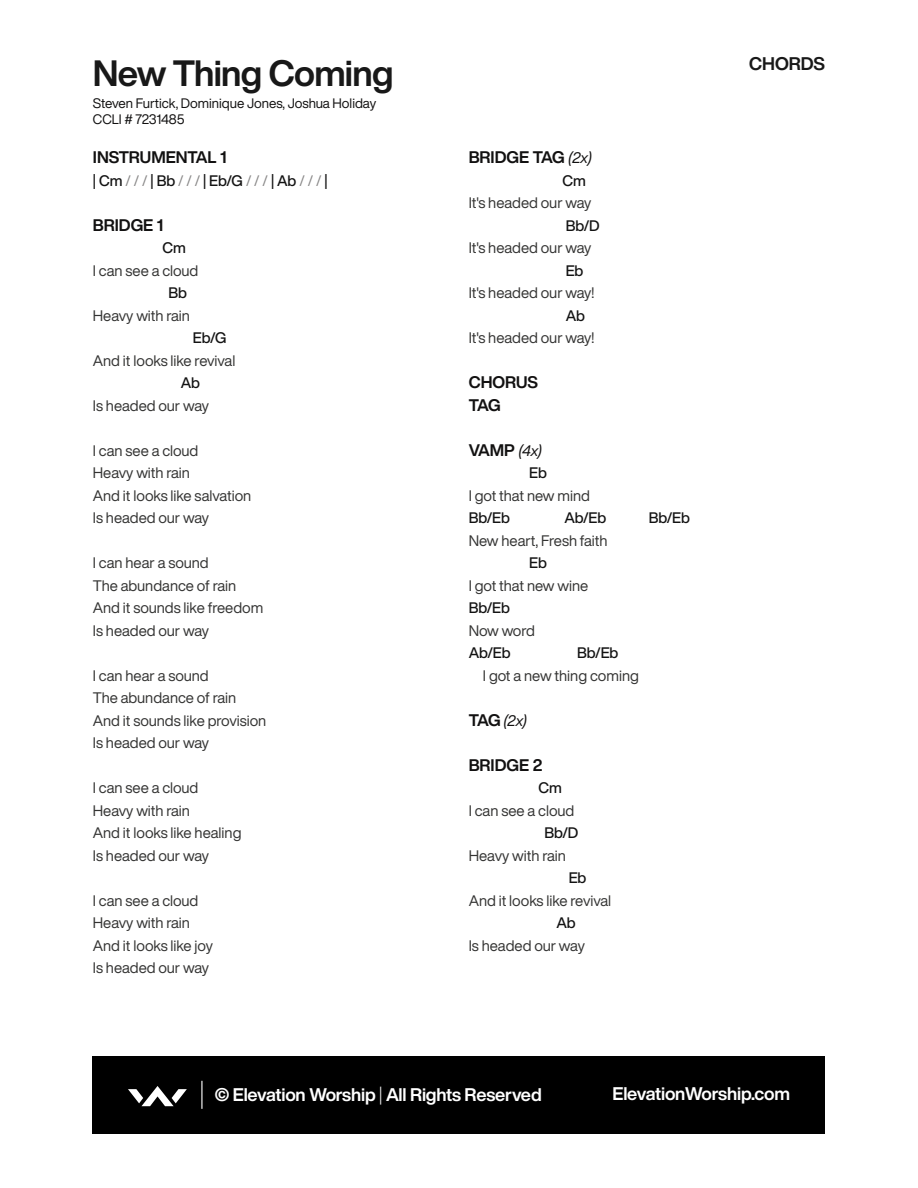
<style>
.page{position:relative;width:918px;height:1188px;background:#fff}
.page>*{position:absolute;margin:0;border:0;box-sizing:border-box;transform-origin:0 0}
.t1{font:700 36px "Helvetica Now Display";letter-spacing:-.02em;color:#181818}
.t2{font:700 18px "Helvetica Now Display";letter-spacing:-.01em;color:#fff}
.t3{font:700 18px "Helvetica Now Display";color:#181818}
.t4{font:700 16.5px/22.5px "Helvetica Now Display";color:#121111}
.t5{font:15px/22.5px "Helvetica Now Display";color:#343433}
.t6{font:500 15px "Helvetica Now Display";color:#131313}
.t7{font:italic 15px "Helvetica Now Display";color:#121111}
.t8{font:13.5px/16.5px "Helvetica Now Display";color:#121111}
.s1{font-weight:400;color:#888787}
.s2{font-weight:400;font-style:italic;font-size:15px}
.s3{font-weight:700;font-style:normal;font-size:16.5px}
.s4{font-weight:300}
</style>
<div class="page">
<div style="left:93px;top:1056px;width:732px;height:78px;background:#000"></div>
<svg style="left:128px;top:1086px;width:59px;height:20px"></svg>
<svg style="left:201px;top:1081px;width:1px;height:28px"></svg>
<h1 class="t1" style="left:93px;top:48px;width:302px">New Thing Coming</h1>
<p class="t3" style="left:749px;top:51px;width:77px">CHORDS</p>
<p class="t8" style="left:93px;top:95px;width:285px">Steven Furtick, Dominique Jones, Joshua Holiday<br>CCLI # 7231485</p>
<p class="t4" style="left:93px;top:146px;width:135px">INSTRUMENTAL 1</p>
<p class="t6" style="left:93px;top:170px;width:236px">| Cm <span class="s1">/ / /</span> | Bb <span class="s1">/ / /</span> | Eb/G <span class="s1">/ / /</span> | Ab <span class="s1">/ / /</span> |</p>
<p class="t4" style="left:93px;top:214px;width:72px">BRIDGE 1</p>
<p class="t6" style="left:163px;top:238px;width:25px">Cm</p>
<p class="t5" style="left:93px;top:259px;width:107px">I can see a cloud</p>
<p class="t6" style="left:169px;top:283px;width:20px">Bb</p>
<p class="t5" style="left:93px;top:304px;width:99px">Heavy with rain</p>
<p class="t6" style="left:193px;top:328px;width:35px">Eb/G</p>
<p class="t5" style="left:93px;top:349px;width:144px">And it looks like revival</p>
<p class="t6" style="left:181px;top:373px;width:21px">Ab</p>
<p class="t5" style="left:93px;top:394px;width:118px">Is headed our way</p>
<p class="t5" style="left:93px;top:439px;width:160px">I can see a cloud<br>Heavy with rain<br>And it looks like salvation<br>Is headed our way</p>
<p class="t5" style="left:93px;top:552px;width:172px">I can hear a sound<br>The abundance of rain<br>And it sounds like freedom<br>Is headed our way</p>
<p class="t5" style="left:93px;top:664px;width:175px">I can hear a sound<br>The abundance of rain<br>And it sounds like provision<br>Is headed our way</p>
<p class="t5" style="left:93px;top:777px;width:150px">I can see a cloud<br>Heavy with rain<br>And it looks like healing<br>Is headed our way</p>
<p class="t5" style="left:93px;top:889px;width:122px">I can see a cloud<br>Heavy with rain<br>And it looks like joy<br>Is headed our way</p>
<p class="t4" style="left:469px;top:146px;width:125px">BRIDGE TAG <span class="s2">(2x)</span></p>
<p class="t6" style="left:563px;top:170px;width:25px">Cm</p>
<p class="t5" style="left:469px;top:192px;width:124px">It's headed our way</p>
<p class="t6" style="left:566px;top:215px;width:35px">Bb/D</p>
<p class="t5" style="left:469px;top:237px;width:124px">It's headed our way</p>
<p class="t6" style="left:566px;top:260px;width:19px">Eb</p>
<p class="t5" style="left:469px;top:282px;width:127px">It's headed our way!</p>
<p class="t6" style="left:566px;top:305px;width:21px">Ab</p>
<p class="t5" style="left:469px;top:327px;width:127px">It's headed our way!</p>
<p class="t4" style="left:469px;top:371px;width:71px">CHORUS<br>TAG</p>
<p class="t4" style="left:469px;top:439px;width:75px">VAMP <span class="s2">(4x)</span></p>
<p class="t6" style="left:529px;top:463px;width:19px">Eb</p>
<p class="t5" style="left:469px;top:484px;width:123px">I got that new mind</p>
<p class="t6" style="left:469px;top:508px;width:43px">Bb/Eb</p>
<p class="t6" style="left:564px;top:508px;width:43px">Ab/Eb</p>
<p class="t6" style="left:649px;top:508px;width:43px">Bb/Eb</p>
<p class="t5" style="left:469px;top:529px;width:140px">New heart, Fresh faith</p>
<p class="t6" style="left:529px;top:553px;width:19px">Eb</p>
<p class="t5" style="left:469px;top:574px;width:121px">I got that new wine</p>
<p class="t6" style="left:469px;top:598px;width:43px">Bb/Eb</p>
<p class="t5" style="left:469px;top:619px;width:68px">Now word</p>
<p class="t6" style="left:469px;top:643px;width:43px">Ab/Eb</p>
<p class="t6" style="left:577px;top:643px;width:43px">Bb/Eb</p>
<p class="t5" style="left:483px;top:664px;width:157px">I got a new thing coming</p>
<p class="t7" style="left:469px;top:710px;width:60px"><span class="s3">TAG</span> (2x)</p>
<p class="t4" style="left:469px;top:754px;width:75px">BRIDGE 2</p>
<p class="t6" style="left:538px;top:778px;width:25px">Cm</p>
<p class="t5" style="left:469px;top:799px;width:107px">I can see a cloud</p>
<p class="t6" style="left:544px;top:823px;width:35px">Bb/D</p>
<p class="t5" style="left:469px;top:844px;width:99px">Heavy with rain</p>
<p class="t6" style="left:569px;top:868px;width:19px">Eb</p>
<p class="t5" style="left:469px;top:889px;width:144px">And it looks like revival</p>
<p class="t6" style="left:557px;top:913px;width:21px">Ab</p>
<p class="t5" style="left:469px;top:934px;width:118px">Is headed our way</p>
<p class="t2" style="left:215px;top:1082px;width:328px">© Elevation Worship <span class="s4">|</span> All Rights Reserved</p>
<p class="t2" style="left:613px;top:1082px;width:179px">ElevationWorship.com</p>
</div>
